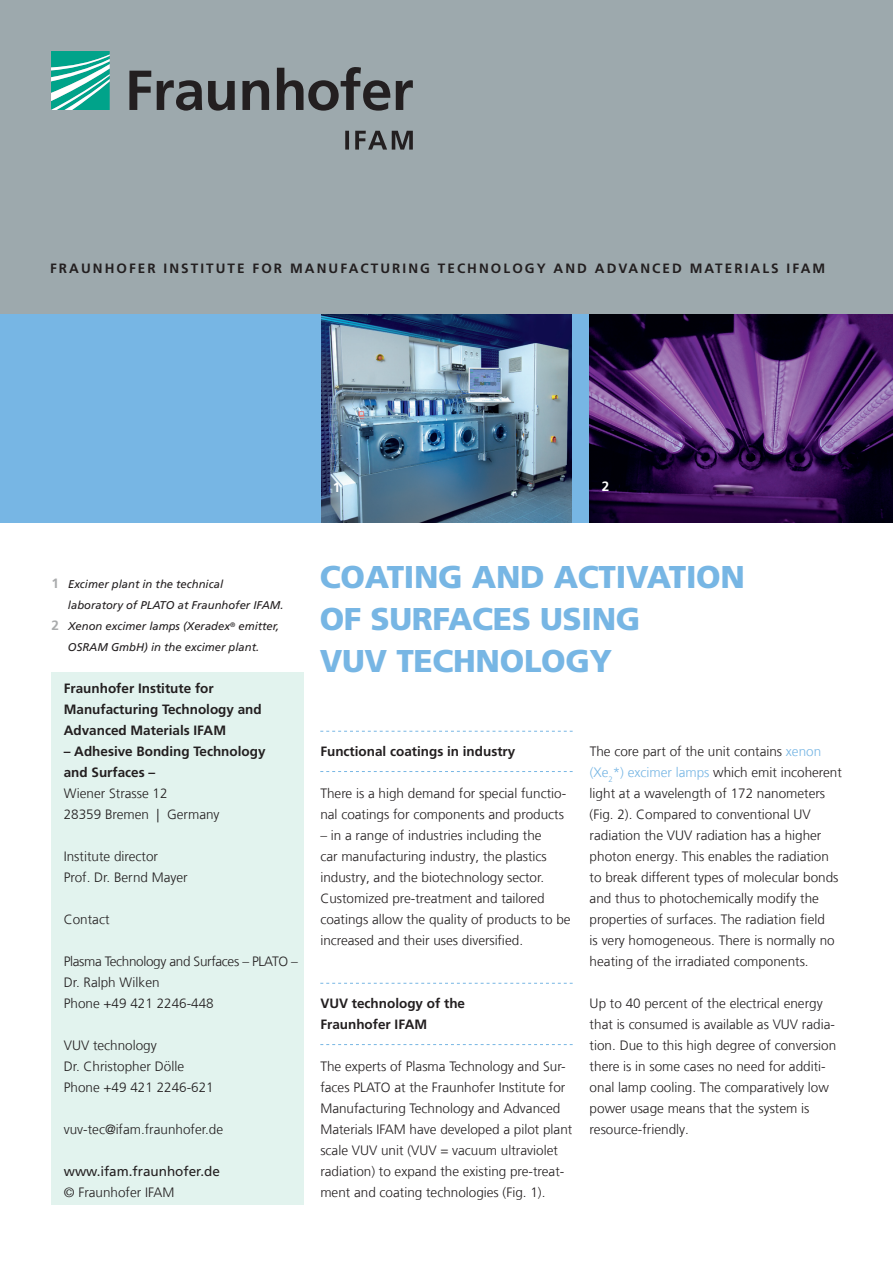
<style>
.page{position:relative;width:893px;height:1263px;background:#fff}
.page>*{position:absolute;margin:0;border:0;box-sizing:border-box;transform-origin:0 0}
.t1{font:900 31.5px/42px "Frutiger LT Com";letter-spacing:-.01em;color:#77b6e4}
.t2{font:300 13.5px/21px "Frutiger LT Com";color:#231f20}
.t3{font:700 13.5px/21px "Frutiger LT Com";color:#231f20}
.t4{font:300 13.5px/21px "Frutiger LT Com";letter-spacing:-.025em;color:#231f20}
.t5{font:700 13.5px "Frutiger LT Com";letter-spacing:.155em;color:#231f20}
.t6{font:13.5px "Frutiger LT Com";color:#231f20}
.t7{font:700 13.5px "Frutiger LT Com";color:#fff}
.t8{font:italic 11.25px "Frutiger LT Com";color:#231f20}
.s1{font-weight:700;font-style:normal;font-size:13.5px;color:#aaacad}
.s2{color:#77b6e4}
</style>
<div class="page">
<div style="left:51px;top:672px;width:253px;height:532px;background:#e2f3ee"></div>
<div style="left:0;top:0;width:893px;height:315px;background:#9da9ad"></div>
<svg style="left:320px;top:731px;width:253px;height:1px"></svg>
<svg style="left:320px;top:771px;width:253px;height:1px"></svg>
<svg style="left:320px;top:983px;width:253px;height:1px"></svg>
<svg style="left:320px;top:1044px;width:253px;height:1px"></svg>
<svg style="left:51px;top:51px;width:59px;height:59px;background:#4abbaa"></svg>
<svg style="left:129px;top:67px;width:284px;height:44px"></svg>
<svg style="left:345px;top:131px;width:68px;height:19px"></svg>
<img style="left:320px;top:314px;width:252px;height:209px">
<div style="left:572px;top:314px;width:17px;height:209px;background:#77b6e4"></div>
<div style="left:0;top:314px;width:320px;height:209px;background:#77b6e4"></div>
<img style="left:589px;top:314px;width:304px;height:209px">
<p class="t5" style="left:50px;top:261px;width:141px">Frau nhof er i nstitut</p>
<p class="t3" style="left:237px;top:258px;width:102px">e for ma nufa</p>
<p class="t5" style="left:361px;top:261px;width:341px">ctu ri ng t echnology a nd a dva nced mat</p>
<p class="t5" style="left:725px;top:261px;width:102px">eria ls IFAM</p>
<p class="t7" style="left:333px;top:479px;width:9px">1</p>
<p class="t7" style="left:602px;top:478px;width:9px">2</p>
<p class="t8" style="left:51px;top:578px;width:173px"><span class="s1">1</span> Excimer plant in the technical</p>
<p class="t8" style="left:68px;top:599px;width:217px">laboratory of PLATO at Fraunhofer IFAM.</p>
<p class="t8" style="left:51px;top:620px;width:229px"><span class="s1">2</span> Xenon excimer lamps (Xeradex<sup>®</sup> emitter,</p>
<p class="t8" style="left:68px;top:641px;width:193px">OSRAM GmbH) in the excimer plant.</p>
<p class="t3" style="left:64px;top:678px;width:200px">Fraunhofer Institute for<br>Manufacturing Technology and<br>Advanced Materials IFAM</p>
<p class="t3" style="left:64px;top:741px;width:203px">– Adhesive Bonding Technology and Surfaces –</p>
<p class="t2" style="left:64px;top:783px;width:157px">Wiener Strasse 12<br>28359 Bremen | Germany</p>
<p class="t2" style="left:64px;top:846px;width:126px">Institute director<br>Prof. Dr. Bernd Mayer</p>
<p class="t2" style="left:64px;top:909px;width:47px">Contact</p>
<p class="t4" style="left:64px;top:951px;width:236px">Plasma Technology and Surfaces – PLATO –<br>Dr. Ralph Wilken<br>Phone +49 421 2246-448</p>
<p class="t2" style="left:64px;top:1035px;width:151px">VUV technology<br>Dr. Christopher Dölle<br>Phone +49 421 2246-621</p>
<p class="t2" style="left:64px;top:1119px;width:161px">vuv-tec@ifam.fraunhofer.de</p>
<p class="t6" style="left:64px;top:1164px;width:158px">www.ifam.fraunhofer.de</p>
<p class="t2" style="left:64px;top:1182px;width:112px">© Fraunhofer IFAM</p>
<h1 class="t1" style="left:320px;top:556px;width:427px">COATING AND ACTIVATION<br>OF SURFACES USING<br>VUV</h1>
<h1 class="t1" style="left:396px;top:640px;width:217px">TECHNOLOGY</h1>
<p class="t3" style="left:320px;top:741px;width:197px">Functional coatings in industry</p>
<p class="t2" style="left:320px;top:783px;width:247px">There is a high demand for special functio&shy;nal coatings for components and products</p>
<p class="t2" style="left:320px;top:825px;width:252px">– in a range of industries including the<br>car manufacturing industry, the plastics industry, and the biotechnology sector.<br>Customized pre-treatment and tailored coatings allow the quality of products to be increased and their uses diversified.</p>
<p class="t3" style="left:320px;top:993px;width:146px">VUV technology of the<br>Fraunhofer IFAM</p>
<p class="t2" style="left:320px;top:1056px;width:254px">The experts of Plasma Technology and Sur&shy;faces PLATO at the Fraunhofer Institute for Manufacturing Technology and Advanced Materials IFAM have developed a pilot plant scale VUV unit (VUV = vacuum ultraviolet radiation) to expand the existing pre-treat&shy;ment and coating technologies (Fig. 1).</p>
<p class="t2" style="left:590px;top:741px;width:254px">The core part of the unit contains <span class="s2">xenon (Xe</span><sub>2</sub><span class="s2">*) excimer lamps</span> which emit incoherent light at a wavelength of 172 nanometers (Fig. 2). Compared to conventional UV radiation the VUV radiation has a higher photon energy. This enables the radiation to break different types of molecular bonds and thus to photochemically modify the properties of surfaces. The radiation field<br>is very homogeneous. There is normally no heating of the irradiated components.</p>
<p class="t2" style="left:590px;top:993px;width:248px">Up to 40 percent of the electrical energy that is consumed is available as VUV radia&shy;tion. Due to this high degree of conversion there is in some cases no need for additi&shy;onal lamp cooling. The comparatively low power usage means that the system is resource-friendly.</p>
</div>
